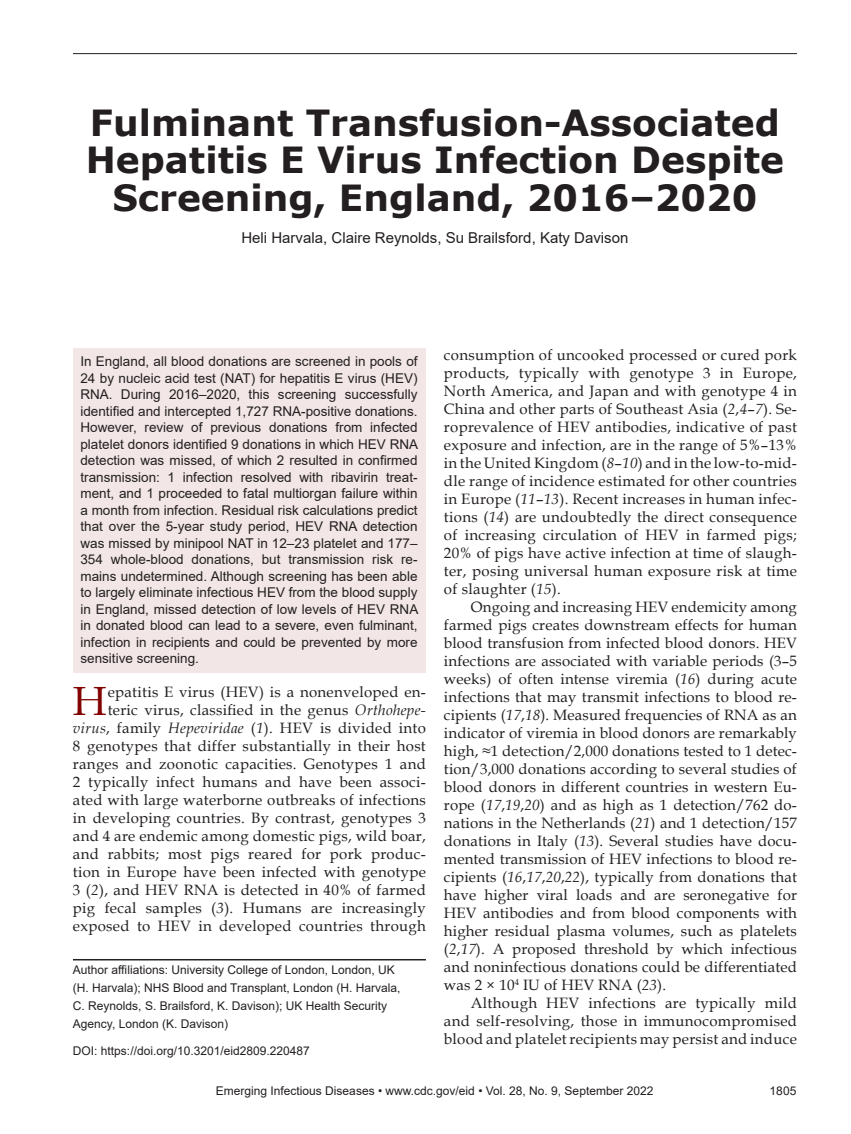
<style>
.page{position:relative;width:851px;height:1134px;background:#fff}
.page>*{position:absolute;margin:0;border:0;box-sizing:border-box;transform-origin:0 0}
.Drop_Cap{font:40.8px "Book Antiqua";color:#820301}
.Article_Title{font:700 36px/37.5px "Verdana";color:#231f20;text-align:center}
.Drop_Cap-2{font:15px/18px "Book Antiqua";letter-spacing:.02em;color:#231f20;text-align:right}
.Body_Text{font:15px/18px "Book Antiqua";letter-spacing:.015em;color:#231f20;text-align:justify}
.Authors{font:15px "Arial";color:#231f20}
.Abstract{font:13.5px/16.5px "Arial";color:#231f20;text-align:justify}
.Affiliations{font:12px/18px "Arial";color:#231f20}
.DOI{font:12px "Arial";color:#231f20}
.s1{font-style:italic}
</style>
<div class="page">
<hr style="left:73px;top:53px;width:723px;height:1px;background:#231f20">
<div style="left:72px;top:349px;width:353px;height:324px;background:#f2e6e6"></div>
<hr style="left:73px;top:959px;width:353px;height:1px;background:#231f20">
<p class="Article_Title" style="left:86px;top:103px;width:700px">Fulminant Transfusion-Associated<br>Hepatitis E Virus Infection Despite<br>Screening, England, 2016–2020</p>
<p class="Authors" style="left:241px;top:228px;width:388px">Heli Harvala, Claire Reynolds, Su Brailsford, Katy Davison</p>
<p class="Abstract" style="left:80px;top:353px;width:339px">In England, all blood donations are screened in pools of 24 by nucleic acid test (NAT) for hepatitis E virus (HEV)<br>RNA. During 2016–2020, this screening successfully identified and intercepted 1,727 RNA-positive donations.<br>However, review of previous donations from infected platelet donors identified 9 donations in which HEV RNA detection was missed, of which 2 resulted in confirmed transmission: 1 infection resolved with ribavirin treat&shy;ment, and 1 proceeded to fatal multiorgan failure within a month from infection. Residual risk calculations predict that over the 5-year study period, HEV RNA detection was missed by minipool NAT in 12–23 platelet and 177– 354 whole-blood donations, but transmission risk re&shy;mains undetermined. Although screening has been able to largely eliminate infectious HEV from the blood supply in England, missed detection of low levels of HEV RNA in donated blood can lead to a severe, even fulminant, infection in recipients and could be prevented by more sensitive screening.</p>
<p class="Drop_Cap-2" style="left:73px;top:683px;width:354px">epatitis E virus (HEV) is a nonenveloped en-<br>teric virus, classified in the genus <span class="s1">Orthohepe&shy;virus</span>, family <span class="s1">Hepeviridae</span> (<span class="s1">1</span>). HEV is divided into 8 genotypes that differ substantially in their host ranges and zoonotic capacities. Genotypes 1 and 2 typically infect humans and have been associ&shy;ated with large waterborne outbreaks of infections in developing countries. By contrast, genotypes 3 and 4 are endemic among domestic pigs, wild boar, and rabbits; most pigs reared for pork produc&shy;tion in Europe have been infected with genotype 3 (<span class="s1">2</span>), and HEV RNA is detected in 40% of farmed pig fecal samples (<span class="s1">3</span>). Humans are increasingly exposed to HEV in developed countries through</p>
<p class="Drop_Cap" style="left:73px;top:673px;width:35px">H</p>
<p class="Affiliations" style="left:73px;top:961px;width:329px">Author affiliations: University College of London, London, UK (H. Harvala); NHS Blood and Transplant, London (H. Harvala, C. Reynolds, S. Brailsford, K. Davison); UK Health Security Agency, London (K. Davison)</p>
<p class="DOI" style="left:73px;top:1043px;width:238px">DOI: https://doi.org/10.3201/eid2809.220487</p>
<p class="Drop_Cap-2" style="left:444px;top:345px;width:354px;text-align:justify">consumption of uncooked processed or cured pork products, typically with genotype 3 in Europe, North America, and Japan and with genotype 4 in China and other parts of Southeast Asia (<span class="s1">2</span>,<span class="s1">4</span>–<span class="s1">7</span>). Se&shy;roprevalence of HEV antibodies, indicative of past exposure and infection, are in the range of 5%–13% in the United Kingdom (<span class="s1">8</span>–<span class="s1">10</span>) and in the low-to-mid&shy;dle range of incidence estimated for other countries in Europe (<span class="s1">11</span>–<span class="s1">13</span>). Recent increases in human infec&shy;tions (<span class="s1">14</span>) are undoubtedly the direct consequence of increasing circulation of HEV in farmed pigs; 20% of pigs have active infection at time of slaugh&shy;ter, posing universal human exposure risk at time of slaughter (<span class="s1">15</span>).</p>
<p class="Body_Text" style="left:444px;top:597px;width:354px;text-indent:27px">Ongoing and increasing HEV endemicity among farmed pigs creates downstream effects for human blood transfusion from infected blood donors. HEV infections are associated with variable periods (3–5 weeks) of often intense viremia (<span class="s1">16</span>) during acute infections that may transmit infections to blood re&shy;cipients (<span class="s1">17</span>,<span class="s1">18</span>). Measured frequencies of RNA as an indicator of viremia in blood donors are remarkably high, ≈1 detection/2,000 donations tested to 1 detec&shy;tion/3,000 donations according to several studies of blood donors in different countries in western Eu&shy;rope (<span class="s1">17</span>,<span class="s1">19</span>,<span class="s1">20</span>) and as high as 1 detection/762 do&shy;nations in the Netherlands (<span class="s1">21</span>) and 1 detection/157 donations in Italy (<span class="s1">13</span>). Several studies have docu&shy;mented transmission of HEV infections to blood re&shy;cipients (<span class="s1">16</span>,<span class="s1">17</span>,<span class="s1">20</span>,<span class="s1">22</span>), typically from donations that have higher viral loads and are seronegative for HEV antibodies and from blood components with higher residual plasma volumes, such as platelets (<span class="s1">2</span>,<span class="s1">17</span>). A proposed threshold by which infectious and noninfectious donations could be differentiated was 2 × 10<sup>4</sup> IU of HEV RNA (<span class="s1">23</span>).</p>
<p class="Body_Text" style="left:444px;top:993px;width:354px;text-indent:27px">Although HEV infections are typically mild and self-resolving, those in immunocompromised blood and platelet recipients may persist and induce</p>
<p class="Affiliations" style="left:216px;top:1082px;width:439px">Emerging Infectious Diseases • www.cdc.gov/eid • Vol. 28, No. 9, September 2022</p>
<p class="Affiliations" style="left:769px;top:1082px;width:28px">1805</p>
</div>
